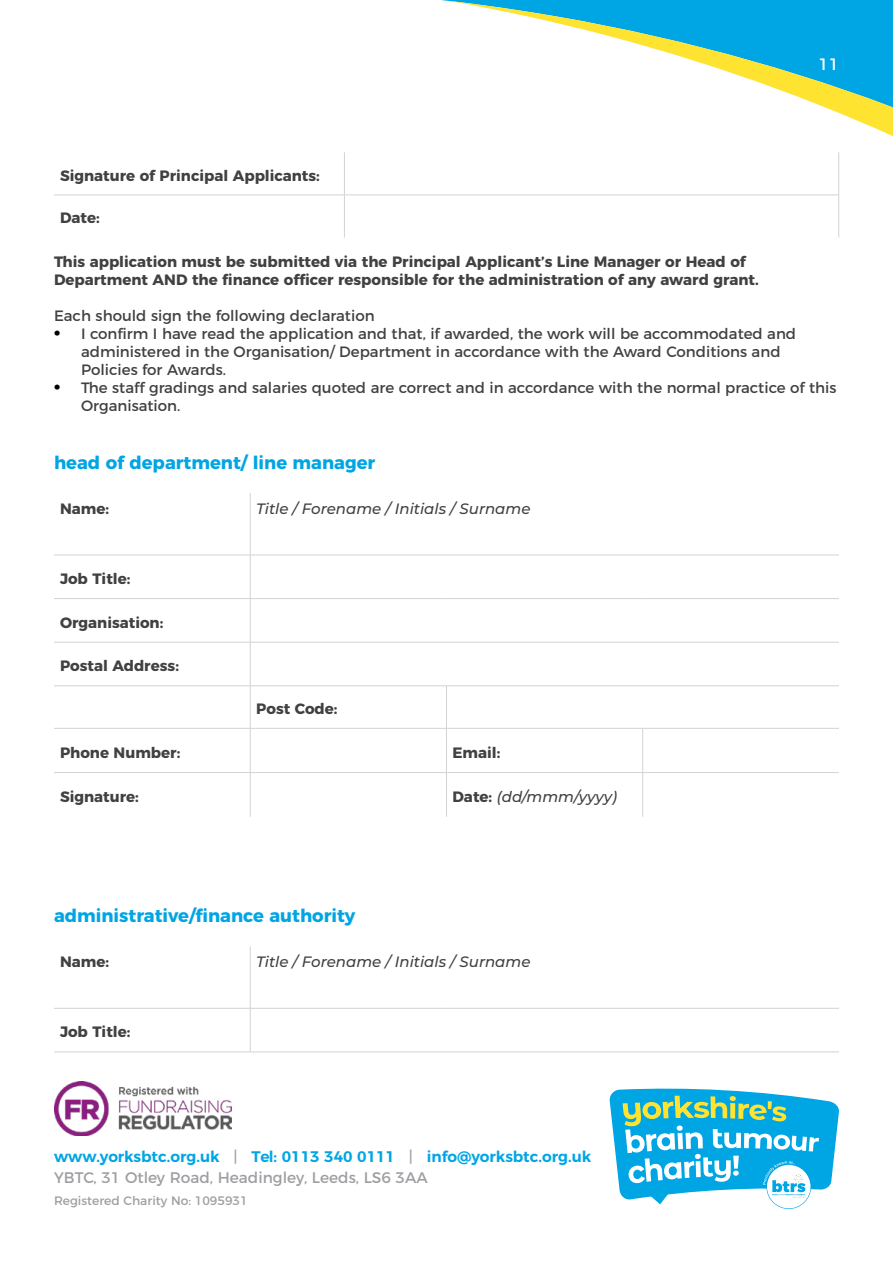
<style>
.page{position:relative;width:893px;height:1263px;background:#fff}
.page>*{position:absolute;margin:0;border:0;box-sizing:border-box;transform-origin:0 0}
.t1{font:700 18px "Montserrat";color:#00a5e4}
.t2{font:16.5px "Montserrat";color:#fff}
.t3{font:600 15.3px/21.1px "Montserrat";color:#00a5e4}
.t4{font:15px/18px "Montserrat";color:#414042}
.t5{font:700 15px/18px "Montserrat";color:#414042}
.t6{font:italic 500 15px "Montserrat";color:#414042}
.t7{font:12.3px "Montserrat";color:#9d9fa2}
.s1{font-family:"Times";font-size:18px;color:#000}
.s2{font-weight:700;font-style:normal}
.s3{font-weight:400;color:#9e9f9f}
.s4{font-weight:400;color:#9d9fa2}
</style>
<div class="page">
<svg style="left:649px;top:1182px;width:21px;height:22px"></svg>
<svg style="left:609px;top:1088px;width:230px;height:112px"></svg>
<svg style="left:441px;top:0;width:452px;height:1px"></svg>
<svg style="left:449px;top:1px;width:444px;height:154px"></svg>
<img style="left:54px;top:1081px;width:178px;height:55px">
<hr style="left:344px;top:152px;width:1px;height:43px;background:#d1d3d4">
<hr style="left:838px;top:152px;width:1px;height:43px;background:#d1d3d4">
<hr style="left:54px;top:195px;width:290px;height:1px;background:#d1d3d4">
<hr style="left:344px;top:195px;width:495px;height:1px;background:#d1d3d4">
<hr style="left:344px;top:195px;width:1px;height:42px;background:#d1d3d4">
<hr style="left:838px;top:195px;width:1px;height:42px;background:#d1d3d4">
<hr style="left:250px;top:493px;width:1px;height:62px;background:#d1d3d4">
<hr style="left:54px;top:555px;width:196px;height:1px;background:#d1d3d4">
<hr style="left:250px;top:555px;width:196px;height:1px;background:#d1d3d4">
<hr style="left:250px;top:555px;width:1px;height:43px;background:#d1d3d4">
<hr style="left:446px;top:555px;width:197px;height:1px;background:#d1d3d4">
<hr style="left:643px;top:555px;width:196px;height:1px;background:#d1d3d4">
<hr style="left:54px;top:598px;width:196px;height:1px;background:#d1d3d4">
<hr style="left:250px;top:598px;width:196px;height:1px;background:#d1d3d4">
<hr style="left:250px;top:599px;width:1px;height:43px;background:#d1d3d4">
<hr style="left:446px;top:598px;width:197px;height:1px;background:#d1d3d4">
<hr style="left:643px;top:598px;width:196px;height:1px;background:#d1d3d4">
<hr style="left:54px;top:642px;width:196px;height:1px;background:#d1d3d4">
<hr style="left:250px;top:642px;width:196px;height:1px;background:#d1d3d4">
<hr style="left:250px;top:642px;width:1px;height:44px;background:#d1d3d4">
<hr style="left:446px;top:642px;width:197px;height:1px;background:#d1d3d4">
<hr style="left:643px;top:642px;width:196px;height:1px;background:#d1d3d4">
<hr style="left:54px;top:685px;width:196px;height:1px;background:#d1d3d4">
<hr style="left:250px;top:685px;width:196px;height:1px;background:#d1d3d4">
<hr style="left:250px;top:686px;width:1px;height:42px;background:#d1d3d4">
<hr style="left:446px;top:685px;width:197px;height:1px;background:#d1d3d4">
<hr style="left:446px;top:686px;width:1px;height:42px;background:#d1d3d4">
<hr style="left:643px;top:685px;width:196px;height:1px;background:#d1d3d4">
<hr style="left:54px;top:728px;width:196px;height:1px;background:#d1d3d4">
<hr style="left:250px;top:728px;width:196px;height:1px;background:#d1d3d4">
<hr style="left:250px;top:728px;width:1px;height:44px;background:#d1d3d4">
<hr style="left:446px;top:728px;width:197px;height:1px;background:#d1d3d4">
<hr style="left:446px;top:728px;width:1px;height:44px;background:#d1d3d4">
<hr style="left:643px;top:728px;width:196px;height:1px;background:#d1d3d4">
<hr style="left:642px;top:728px;width:1px;height:44px;background:#d1d3d4">
<hr style="left:54px;top:772px;width:196px;height:1px;background:#d1d3d4">
<hr style="left:250px;top:772px;width:196px;height:1px;background:#d1d3d4">
<hr style="left:250px;top:773px;width:1px;height:44px;background:#d1d3d4">
<hr style="left:446px;top:772px;width:197px;height:1px;background:#d1d3d4">
<hr style="left:446px;top:773px;width:1px;height:44px;background:#d1d3d4">
<hr style="left:643px;top:772px;width:196px;height:1px;background:#d1d3d4">
<hr style="left:642px;top:773px;width:1px;height:44px;background:#d1d3d4">
<hr style="left:250px;top:946px;width:1px;height:62px;background:#d1d3d4">
<hr style="left:54px;top:1008px;width:196px;height:1px;background:#d1d3d4">
<hr style="left:250px;top:1008px;width:196px;height:1px;background:#d1d3d4">
<hr style="left:250px;top:1008px;width:1px;height:44px;background:#d1d3d4">
<hr style="left:446px;top:1008px;width:197px;height:1px;background:#d1d3d4">
<hr style="left:643px;top:1008px;width:196px;height:1px;background:#d1d3d4">
<hr style="left:54px;top:1052px;width:196px;height:1px;background:#d1d3d4">
<hr style="left:250px;top:1052px;width:196px;height:1px;background:#d1d3d4">
<hr style="left:446px;top:1052px;width:197px;height:1px;background:#d1d3d4">
<hr style="left:643px;top:1052px;width:196px;height:1px;background:#d1d3d4">
<p class="t2" style="left:819px;top:51px;width:22px">11</p>
<p class="t5" style="left:60px;top:165px;width:261px">Signature of Principal Applicants:</p>
<p class="t5" style="left:60px;top:208px;width:41px">Date:</p>
<p class="t5" style="left:54px;top:252px;width:706px">This application must be submitted via the Principal Applicant’s Line Manager or Head of<br>Department AND the finance officer responsible for the administration of any award grant.</p>
<p class="t4" style="left:54px;top:306px;width:322px">Each should sign the following declaration</p>
<p class="t4" style="left:81px;top:324px;width:717px;text-indent:-27px"><span class="s1">•</span> I confirm I have read the application and that, if awarded, the work will be accommodated and administered in the Organisation/ Department in accordance with the Award Conditions and<br>Policies for Awards.</p>
<p class="t4" style="left:81px;top:378px;width:757px;text-indent:-27px"><span class="s1">•</span> The staff gradings and salaries quoted are correct and in accordance with the normal practice of this<br>Organisation.</p>
<p class="t1" style="left:54px;top:448px;width:323px">head of department/ line manager</p>
<p class="t5" style="left:60px;top:498px;width:51px">Name:</p>
<p class="t6" style="left:256px;top:498px;width:276px">Title / Forename / Initials / Surname</p>
<p class="t5" style="left:60px;top:568px;width:72px">Job Title:</p>
<p class="t5" style="left:60px;top:612px;width:105px">Organisation:</p>
<p class="t5" style="left:60px;top:656px;width:120px">Postal Address:</p>
<p class="t5" style="left:256px;top:699px;width:83px">Post Code:</p>
<p class="t5" style="left:60px;top:742px;width:122px">Phone Number:</p>
<p class="t5" style="left:452px;top:742px;width:49px">Email:</p>
<p class="t5" style="left:60px;top:786px;width:80px">Signature:</p>
<p class="t6" style="left:452px;top:786px;width:166px"><span class="s2">Date:</span> (dd/mmm/yyyy)</p>
<p class="t1" style="left:54px;top:901px;width:303px">administrative/finance authority</p>
<p class="t5" style="left:60px;top:951px;width:51px">Name:</p>
<p class="t6" style="left:256px;top:951px;width:276px">Title / Forename / Initials / Surname</p>
<p class="t5" style="left:60px;top:1022px;width:72px">Job Title:</p>
<p class="t3" style="left:54px;top:1144px;width:539px">www.yorksbtc.org.uk <span class="s3">|</span> Tel: 0113 340 0111 <span class="s3">|</span> info@yorksbtc.org.uk<br><span class="s4">YBTC, 31 Otley Road, Headingley, Leeds, LS6 3AA</span></p>
<p class="t7" style="left:54px;top:1191px;width:195px">Registered Charity No: 1095931</p>
</div>
